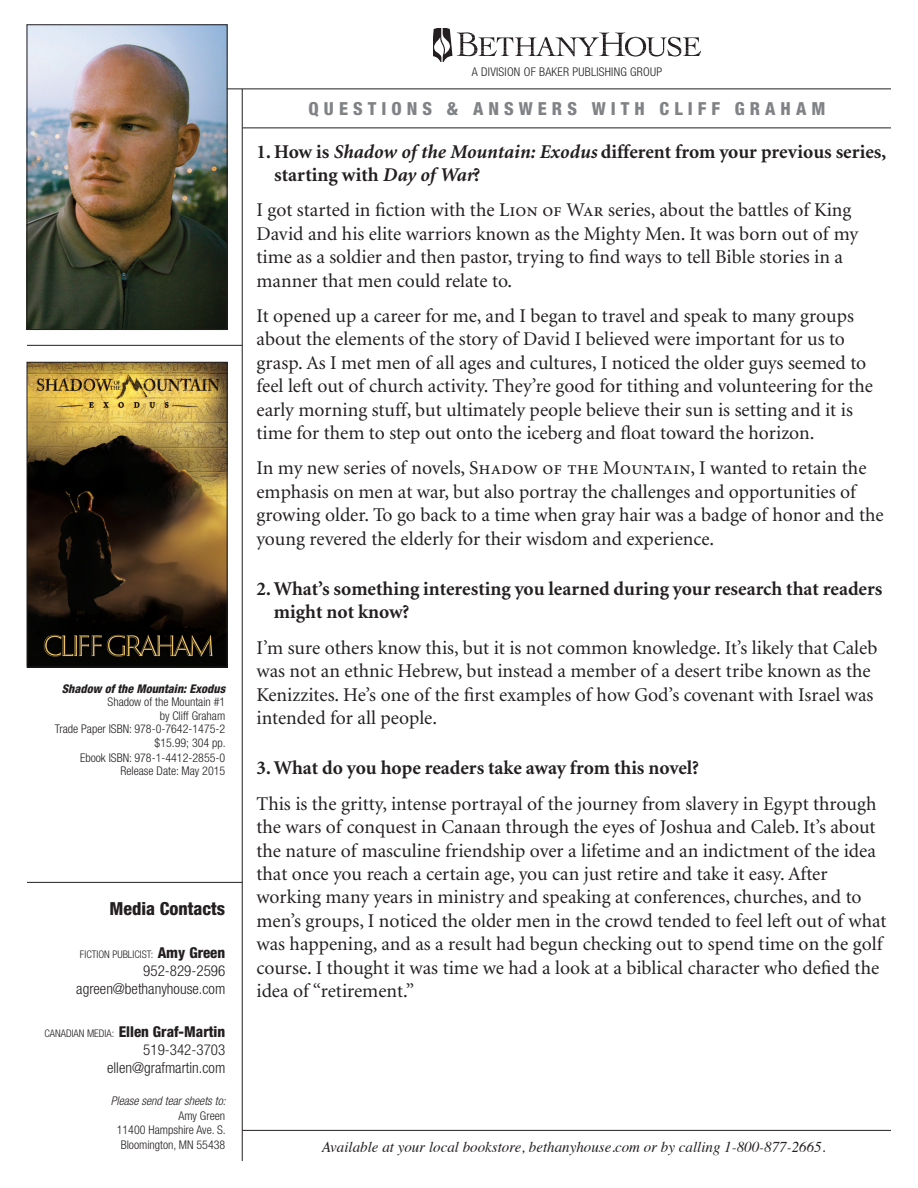
<style>
.page{position:relative;width:918px;height:1188px;background:#fff}
.page>*{position:absolute;margin:0;border:0;box-sizing:border-box;transform-origin:0 0}
.Body_text{font:19.5px/23.4px "Minion";color:#231f20}
.Body_text-2{font:700 19.5px/23.4px "Minion";color:#231f20}
.t1{font:800 condensed 18px "Helvetica Neue";letter-spacing:.28em;color:#808285}
.t2{font:800 condensed 18px "Helvetica Neue";color:#231f20}
.t3{font:italic 15px "Times";color:#231f20}
.t4{font:300 condensed 15px "Helvetica Neue";color:#231f20}
.t5{font:800 condensed 15px "Helvetica Neue";color:#231f20}
.Book_ID{font:300 condensed 12px "Helvetica Neue";color:#231f20}
.Book_ID-2{font:300 condensed 12px "Helvetica Neue";letter-spacing:.02em;color:#231f20}
.Book_Title{font:italic 800 condensed 12px "Helvetica Neue";color:#231f20}
.t6{font:italic 300 condensed 12px "Helvetica Neue";color:#231f20}
.t7{font:300 condensed 10.5px "Helvetica Neue";color:#231f20}
.t8{font:5.55px "Cochin";letter-spacing:-.04em;color:#231f20}
.s1{font-weight:800;font-size:15px}
.s2{font-weight:300;font-size:10.5px}
.s3{font-style:italic}
.s4{font-family:"Minion Regular SC"}
</style>
<div class="page">
<svg style="left:434px;top:28px;width:266px;height:34px"></svg>
<img style="left:29px;top:364px;width:196px;height:301px">
<div style="left:27px;top:362px;width:200px;height:305px;border:1px solid #231f20"></div>
<img style="left:29px;top:27px;width:196px;height:301px">
<div style="left:27px;top:25px;width:200px;height:305px;border:1px solid #231f20"></div>
<hr style="left:242px;top:1130px;width:649px;height:1px;background:#231f20">
<hr style="left:27px;top:345px;width:215px;height:1px;background:#231f20">
<hr style="left:242px;top:89px;width:1px;height:1072px;background:#231f20">
<hr style="left:243px;top:128px;width:648px;height:1px;background:#231f20">
<hr style="left:227px;top:89px;width:664px;height:1px;background:#231f20">
<hr style="left:27px;top:882px;width:215px;height:1px;background:#231f20">
<p class="Book_Title" style="left:62px;top:681px;width:165px">Shadow of the Mountain: Exodus</p>
<p class="Book_ID" style="left:108px;top:695px;width:119px">Shadow of the Mountain #1</p>
<p class="Book_ID" style="left:160px;top:708px;width:67px">by Cliff Graham</p>
<p class="Book_ID" style="left:55px;top:722px;width:172px">Trade Paper ISBN: 978-0-7642-1475-2</p>
<p class="Book_ID" style="left:155px;top:735px;width:73px">$15.99; 304 pp.</p>
<p class="Book_ID" style="left:80px;top:750px;width:147px">Ebook ISBN: 978-1-4412-2855-0</p>
<p class="Book_ID" style="left:120px;top:764px;width:106px">Release Date: May 2015</p>
<p class="t2" style="left:110px;top:897px;width:117px">Media Contacts</p>
<p class="t7" style="left:80px;top:948px;width:147px">FICTION PUBLICIST: <span class="s1">Amy Green</span></p>
<p class="t4" style="left:143px;top:962px;width:83px">952-829-2596</p>
<p class="t4" style="left:76px;top:980px;width:151px">agreen@bethanyhouse.com</p>
<p class="t5" style="left:44px;top:1022px;width:182px"><span class="s2">CANADIAN MEDIA:</span> Ellen Graf-Martin</p>
<p class="t4" style="left:143px;top:1041px;width:83px">519-342-3703</p>
<p class="t4" style="left:107px;top:1059px;width:120px">ellen@grafmartin.com</p>
<p class="t6" style="left:111px;top:1094px;width:117px">Please send tear sheets to:</p>
<p class="Book_ID" style="left:178px;top:1109px;width:48px">Amy Green</p>
<p class="Book_ID" style="left:117px;top:1123px;width:110px">11400 Hampshire Ave. S.</p>
<p class="Book_ID" style="left:121px;top:1137px;width:106px">Bloomington, MN 55438</p>
<p class="Book_ID-2" style="left:472px;top:65px;width:192px">A DIVISION OF BAKER PUBLISHING GROUP</p>
<p class="t1" style="left:309px;top:97px;width:518px">QUESTIONS &amp; ANSWERS WITH CLIFF GRAHAM</p>
<p class="Body_text-2" style="left:274px;top:140px;width:614px;text-indent:-18px">1. How is <span class="s3">Shadow of the Mountain: Exodus</span> different from your previous series, starting with <span class="s3">Day of War</span>?</p>
<p class="Body_text" style="left:256px;top:199px;width:603px">I got started in fiction with the <span class="s4">Lion of War</span> series, about the battles of King David and his elite warriors known as the Mighty Men. It was born out of my time as a soldier and then pastor, trying to find ways to tell Bible stories in a manner that men could relate to.</p>
<p class="Body_text" style="left:256px;top:305px;width:618px">It opened up a career for me, and I began to travel and speak to many groups about the elements of the story of David I believed were important for us to grasp. As I met men of all ages and cultures, I noticed the older guys seemed to feel left out of church activity. They’re good for tithing and volunteering for the early morning stuff, but ultimately people believe their sun is setting and it is time for them to step out onto the iceberg and float toward the horizon.</p>
<p class="Body_text" style="left:256px;top:457px;width:629px">In my new series of novels, <span class="s4">Shadow of the Mountain</span>, I wanted to retain the emphasis on men at war, but also portray the challenges and opportunities of growing older. To go back to a time when gray hair was a badge of honor and the young revered the elderly for their wisdom and experience.</p>
<p class="Body_text-2" style="left:274px;top:578px;width:610px;text-indent:-17px">2. What’s something interesting you learned during your research that readers might not know?</p>
<p class="Body_text" style="left:256px;top:637px;width:622px">I’m sure others know this, but it is not common knowledge. It’s likely that Caleb was not an ethnic Hebrew, but instead a member of a desert tribe known as the Kenizzites. He’s one of the first examples of how God’s covenant with Israel was intended for all people.</p>
<p class="Body_text-2" style="left:256px;top:757px;width:444px">3. What do you hope readers take away from this novel?</p>
<p class="Body_text" style="left:256px;top:793px;width:632px">This is the gritty, intense portrayal of the journey from slavery in Egypt through the wars of conquest in Canaan through the eyes of Joshua and Caleb. It’s about the nature of masculine friendship over a lifetime and an indictment of the idea that once you reach a certain age, you can just retire and take it easy. After working many years in ministry and speaking at conferences, churches, and to men’s groups, I noticed the older men in the crowd tended to feel left out of what was happening, and as a result had begun checking out to spend time on the golf course. I thought it was time we had a look at a biblical character who defied the idea of “retirement.”</p>
<p class="t8" style="left:761px;top:254px;width:28px">and weights.</p>
<p class="t3" style="left:322px;top:1134px;width:505px">Available at your local bookstore, bethanyhouse.com or by calling 1-800-877-2665.</p>
</div>
